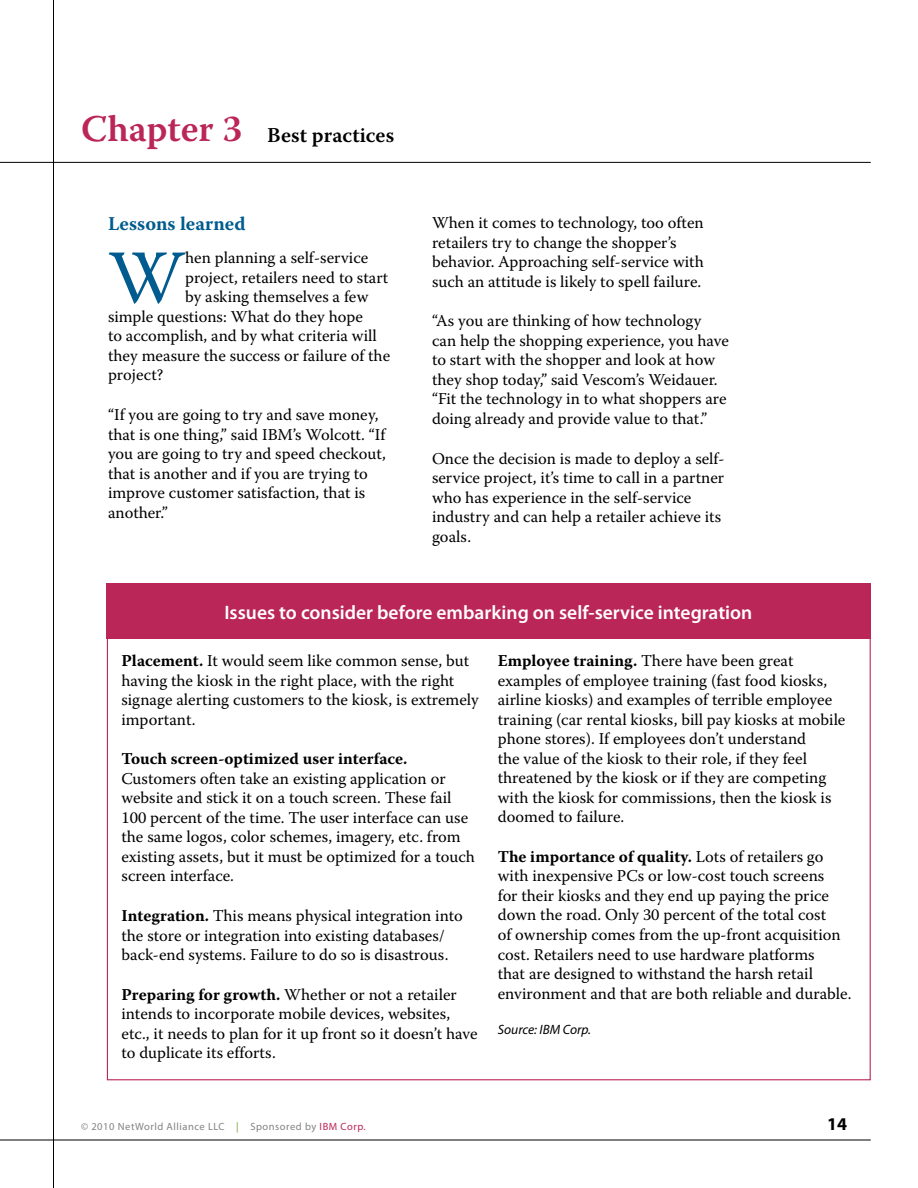
<style>
.page{position:relative;width:918px;height:1188px;background:#fff}
.page>*{position:absolute;margin:0;border:0;box-sizing:border-box;transform-origin:0 0}
.t1{font:75.75px "Warnock Pro";color:#005c8e}
.t2{font:600 21px "Warnock Pro";color:#000}
.t3{font:600 19.5px "Myriad Pro";color:#fff}
.t4{font:700 19.5px "Warnock Pro";letter-spacing:.005em;color:#005c8e}
.t5{font:700 18px "Myriad Pro";color:#000}
.t6{font:16.5px/19.5px "Warnock Pro";color:#000}
.t7{font:700 16.5px "Warnock Pro";color:#000}
.t8{font:italic 13.5px "Myriad Pro";color:#000}
.t9{font:10.5px "Myriad Pro";letter-spacing:.05em;color:#808285}
.s1{font-size:37.5px;color:#bb2659}
.s2{font-weight:700}
.s3{color:#78a22f}
.s4{color:#bb2659}
</style>
<div class="page">
<hr style="left:0;top:162px;width:871px;height:1px;background:#000">
<hr style="left:53px;top:0;width:1px;height:1188px;background:#000">
<hr style="left:0;top:1140px;width:871px;height:1px;background:#000">
<div style="left:106px;top:584px;width:765px;height:55px;background:#bb2659"></div>
<p class="t2" style="left:81px;top:122px;width:315px"><span class="s1">Chapter 3</span> Best practices</p>
<p class="t4" style="left:108px;top:212px;width:139px">Lessons learned</p>
<h1 class="t1" style="left:108px;top:232px;width:79px">W</h1>
<p class="t6" style="left:185px;top:248px;width:184px">hen planning a self-service</p>
<p class="t6" style="left:185px;top:267px;width:205px">project, retailers need to start</p>
<p class="t6" style="left:185px;top:287px;width:185px">by asking themselves a few</p>
<p class="t6" style="left:108px;top:306px;width:257px">simple questions: What do they hope</p>
<p class="t6" style="left:108px;top:326px;width:270px">to accomplish, and by what criteria will</p>
<p class="t6" style="left:108px;top:345px;width:284px">they measure the success or failure of the</p>
<p class="t6" style="left:108px;top:365px;width:57px">project?</p>
<p class="t6" style="left:108px;top:405px;width:279px">“If you are going to try and save money, that is one thing,” said IBM’s Wolcott. “If you are going to try and speed checkout, that is another and if you are trying to improve customer satisfaction, that is another.”</p>
<p class="t6" style="left:432px;top:213px;width:273px">When it comes to technology, too often retailers try to change the shopper’s behavior. Approaching self-service with such an attitude is likely to spell failure.</p>
<p class="t6" style="left:432px;top:311px;width:299px">“As you are thinking of how technology can help the shopping experience, you have to start with the shopper and look at how they shop today,” said Vescom’s Weidauer. “Fit the technology in to what shoppers are doing already and provide value to that.”</p>
<p class="t6" style="left:432px;top:448px;width:294px">Once the decision is made to deploy a self&shy;service project, it’s time to call in a partner who has experience in the self-service industry and can help a retailer achieve its goals.</p>
<p class="t3" style="left:225px;top:600px;width:529px">Issues to consider before embarking on self-service integration</p>
<p class="t6" style="left:122px;top:651px;width:359px"><span class="s2">Placement.</span> It would seem like common sense, but having the kiosk in the right place, with the right signage alerting customers to the kiosk, is extremely important.</p>
<p class="t7" style="left:122px;top:749px;width:287px">Touch screen-optimized user interface.</p>
<p class="t6" style="left:122px;top:768px;width:355px">Customers often take an existing application or website and stick it on a touch screen. These fail 100 percent of the time. The user interface can use the same logos, color schemes, imagery, etc. from existing assets, but it must be optimized for a touch screen interface.</p>
<p class="t6" style="left:122px;top:906px;width:343px"><span class="s2">Integration.</span> This means physical integration into the store or integration into existing databases/ back-end systems. Failure to do so is disastrous.</p>
<p class="t6" style="left:122px;top:985px;width:358px"><span class="s2">Preparing for growth.</span> Whether or not a retailer intends to incorporate mobile devices, websites, etc., it needs to plan for it up front so it doesn’t have to duplicate its efforts.</p>
<p class="t6" style="left:498px;top:651px;width:349px"><span class="s2">Employee training.</span> There have been great examples of employee training (fast food kiosks, airline kiosks) and examples of terrible employee training (car rental kiosks, bill pay kiosks at mobile phone stores). If employees don’t understand<br>the value of the kiosk to their role, if they feel threatened by the kiosk or if they are competing with the kiosk for commissions, then the kiosk is doomed to failure.</p>
<p class="t6" style="left:498px;top:847px;width:355px"><span class="s2">The importance of quality.</span> Lots of retailers go with inexpensive PCs or low-cost touch screens<br>for their kiosks and they end up paying the price down the road. Only 30 percent of the total cost<br>of ownership comes from the up-front acquisition cost. Retailers need to use hardware platforms<br>that are designed to withstand the harsh retail environment and that are both reliable and durable.</p>
<p class="t8" style="left:498px;top:1021px;width:95px">Source: IBM Corp.</p>
<p class="t9" style="left:81px;top:1120px;width:286px">© 2010 NetWorld Alliance LLC <span class="s3">|</span> Sponsored by <span class="s4">IBM Corp.</span></p>
<p class="t5" style="left:827px;top:1112px;width:21px">14</p>
</div>
